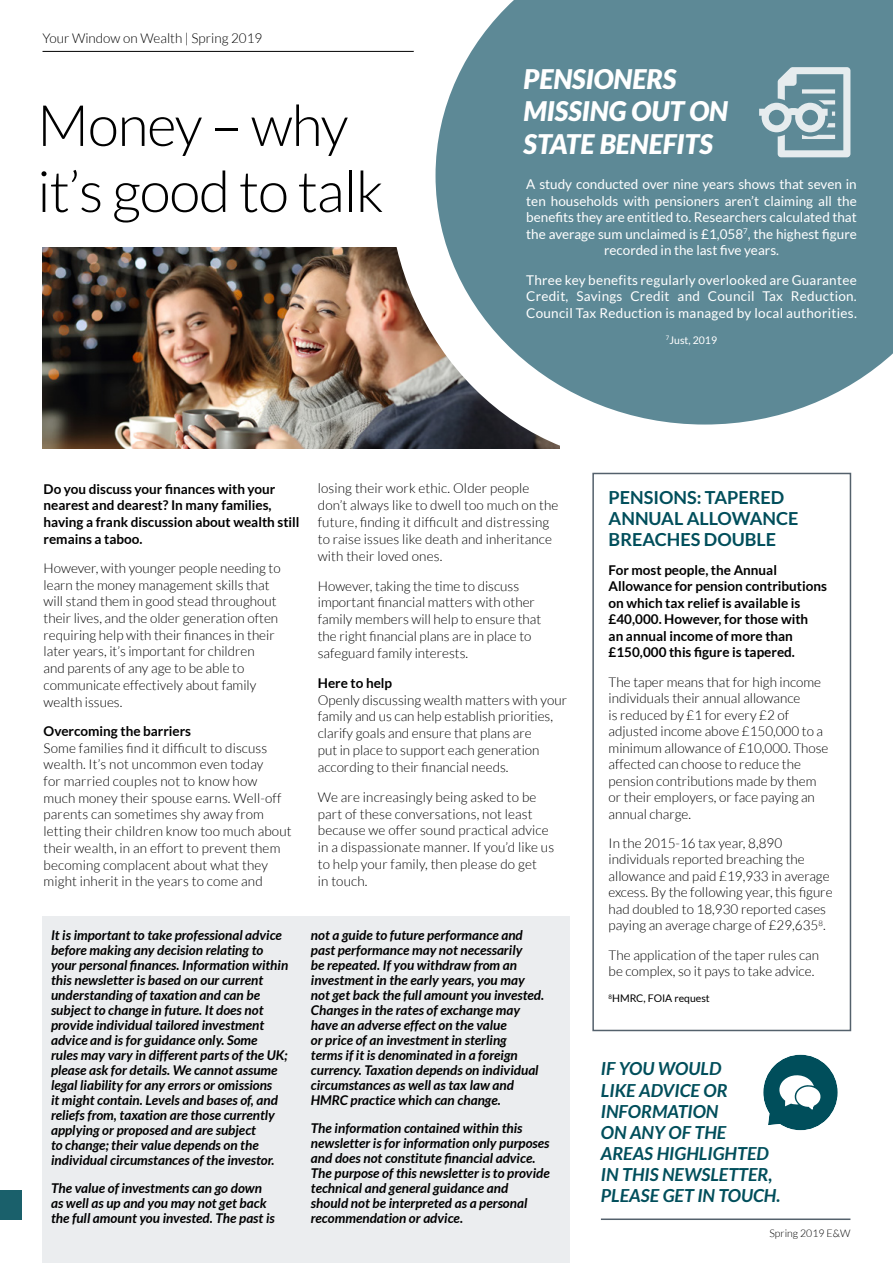
<style>
.page{position:relative;width:893px;height:1263px;background:#fff}
.page>*{position:absolute;margin:0;border:0;box-sizing:border-box;transform-origin:0 0}
.t1{font:300 57px/66px "Lato";letter-spacing:-.02em;color:#000}
.t2{font:italic 900 27px/32.4px "Lato";color:#fff}
.t3{font:italic 700 18px/21px "Lato";color:#004e5b}
.t4{font:700 18px/21px "Lato";color:#004e5b}
.t5{font:300 13.5px/16.6px "Lato";color:#000}
.t6{font:italic 700 13.5px/15px "Lato";color:#000}
.t7{font:13.5px/16.5px "Lato";color:#fff;text-align:center}
.t8{font:700 13.5px/16.5px "Lato";color:#000}
.t9{font:10.5px "Lato";color:#000}
.t10{font:300 10.5px "Lato";color:#000}
.t11{font:10.5px "Lato";color:#fff}
</style>
<div class="page">
<div style="left:0;top:1191px;width:21px;height:29px;background:#1a606b"></div>
<hr style="left:43px;top:51px;width:807px;height:1px;background:#000">
<img style="left:43px;top:247px;width:345px;height:201px">
<svg style="left:388px;top:50px;width:333px;height:399px"></svg>
<div style="left:43px;top:916px;width:527px;height:347px;background:#ebedef"></div>
<hr style="left:601px;top:1218px;width:249px;height:2px;background:#54616c">
<svg style="left:763px;top:1054px;width:75px;height:77px"></svg>
<div style="left:592px;top:473px;width:259px;height:558px;border:2px solid #54616c"></div>
<svg style="left:435px;top:0;width:458px;height:424px;background:#6e94a0"></svg>
<svg style="left:759px;top:67px;width:91px;height:90px;background:#94b0b9"></svg>
<p class="t5" style="left:43px;top:29px;width:221px">Your Window on Wealth | Spring 2019</p>
<h1 class="t1" style="left:37px;top:93px;width:348px">Money – why it’s good to talk</h1>
<h2 class="t2" style="left:524px;top:63px;width:206px">PENSIONERS<br>MISSING OUT ON<br>STATE BENEFITS</h2>
<p class="t7" style="left:526px;top:176px;width:332px">A study conducted over nine years shows that seven in ten households with pensioners aren’t claiming all the benefits they are entitled to. Researchers calculated that the average sum unclaimed is £1,058<sup>7</sup>, the highest figure recorded in the last five years.</p>
<p class="t7" style="left:526px;top:271px;width:332px;text-align:justify">Three key benefits regularly overlooked are Guarantee Credit, Savings Credit and Council Tax Reduction.<br>Council Tax Reduction is managed by local authorities.</p>
<p class="t11" style="left:666px;top:334px;width:53px"><sup>7</sup>Just, 2019</p>
<p class="t8" style="left:44px;top:480px;width:258px">Do you discuss your finances with your nearest and dearest? In many families, having a frank discussion about wealth still remains a taboo.</p>
<p class="t5" style="left:44px;top:560px;width:239px">However, with younger people needing to learn the money management skills that will stand them in good stead throughout their lives, and the older generation often requiring help with their finances in their later years, it’s important for children<br>and parents of any age to be able to communicate effectively about family wealth issues.</p>
<p class="t8" style="left:44px;top:723px;width:149px">Overcoming the barriers</p>
<p class="t5" style="left:44px;top:739px;width:249px">Some families find it difficult to discuss wealth. It’s not uncommon even today<br>for married couples not to know how much money their spouse earns. Well-off parents can sometimes shy away from letting their children know too much about their wealth, in an effort to prevent them becoming complacent about what they might inherit in the years to come and</p>
<p class="t5" style="left:318px;top:480px;width:242px">losing their work ethic. Older people don’t always like to dwell too much on the future, finding it difficult and distressing to raise issues like death and inheritance with their loved ones.</p>
<p class="t5" style="left:318px;top:577px;width:225px">However, taking the time to discuss important financial matters with other family members will help to ensure that the right financial plans are in place to safeguard family interests.</p>
<p class="t8" style="left:318px;top:674px;width:76px">Here to help</p>
<p class="t5" style="left:318px;top:691px;width:251px">Openly discussing wealth matters with your family and us can help establish priorities, clarify goals and ensure that plans are<br>put in place to support each generation according to their financial needs.</p>
<p class="t5" style="left:318px;top:788px;width:238px">We are increasingly being asked to be part of these conversations, not least because we offer sound practical advice in a dispassionate manner. If you’d like us to help your family, then please do get<br>in touch.</p>
<p class="t6" style="left:51px;top:928px;width:239px">It is important to take professional advice before making any decision relating to your personal finances. Information within this newsletter is based on our current understanding of taxation and can be subject to change in future. It does not provide individual tailored investment advice and is for guidance only. Some<br>rules may vary in different parts of the UK; please ask for details. We cannot assume legal liability for any errors or omissions<br>it might contain. Levels and bases of, and reliefs from, taxation are those currently applying or proposed and are subject<br>to change; their value depends on the individual circumstances of the investor.</p>
<p class="t6" style="left:51px;top:1181px;width:225px">The value of investments can go down as well as up and you may not get back the full amount you invested. The past is</p>
<p class="t6" style="left:311px;top:928px;width:235px">not a guide to future performance and past performance may not necessarily<br>be repeated. If you withdraw from an investment in the early years, you may not get back the full amount you invested.<br>Changes in the rates of exchange may have an adverse effect on the value<br>or price of an investment in sterling<br>terms if it is denominated in a foreign currency. Taxation depends on individual circumstances as well as tax law and HMRC practice which can change.</p>
<p class="t6" style="left:311px;top:1120px;width:240px">The information contained within this newsletter is for information only purposes and does not constitute financial advice.<br>The purpose of this newsletter is to provide technical and general guidance and<br>should not be interpreted as a personal recommendation or advice.</p>
<h3 class="t4" style="left:609px;top:486px;width:191px">PENSIONS: TAPERED<br>ANNUAL ALLOWANCE<br>BREACHES DOUBLE</h3>
<p class="t8" style="left:609px;top:561px;width:220px">For most people, the Annual<br>Allowance for pension contributions on which tax relief is available is £40,000. However, for those with<br>an annual income of more than £150,000 this figure is tapered.</p>
<p class="t5" style="left:609px;top:673px;width:221px">The taper means that for high income individuals their annual allowance<br>is reduced by £1 for every £2 of adjusted income above £150,000 to a minimum allowance of £10,000. Those affected can choose to reduce the pension contributions made by them or their employers, or face paying an annual charge.</p>
<p class="t5" style="left:609px;top:835px;width:225px">In the 2015-16 tax year, 8,890 individuals reported breaching the allowance and paid £19,933 in average excess. By the following year, this figure had doubled to 18,930 reported cases paying an average charge of £29,635<sup>8</sup>.</p>
<p class="t5" style="left:609px;top:946px;width:212px">The application of the taper rules can be complex, so it pays to take advice.</p>
<p class="t9" style="left:609px;top:993px;width:103px"><sup>8</sup>HMRC, FOIA request</p>
<h3 class="t3" style="left:601px;top:1059px;width:181px">IF YOU WOULD<br>LIKE ADVICE OR<br>INFORMATION<br>ON ANY OF THE<br>AREAS HIGHLIGHTED<br>IN THIS NEWSLETTER,<br>PLEASE GET IN TOUCH.</h3>
<p class="t10" style="left:769px;top:1228px;width:82px">Spring 2019 E&amp;W</p>
</div>
